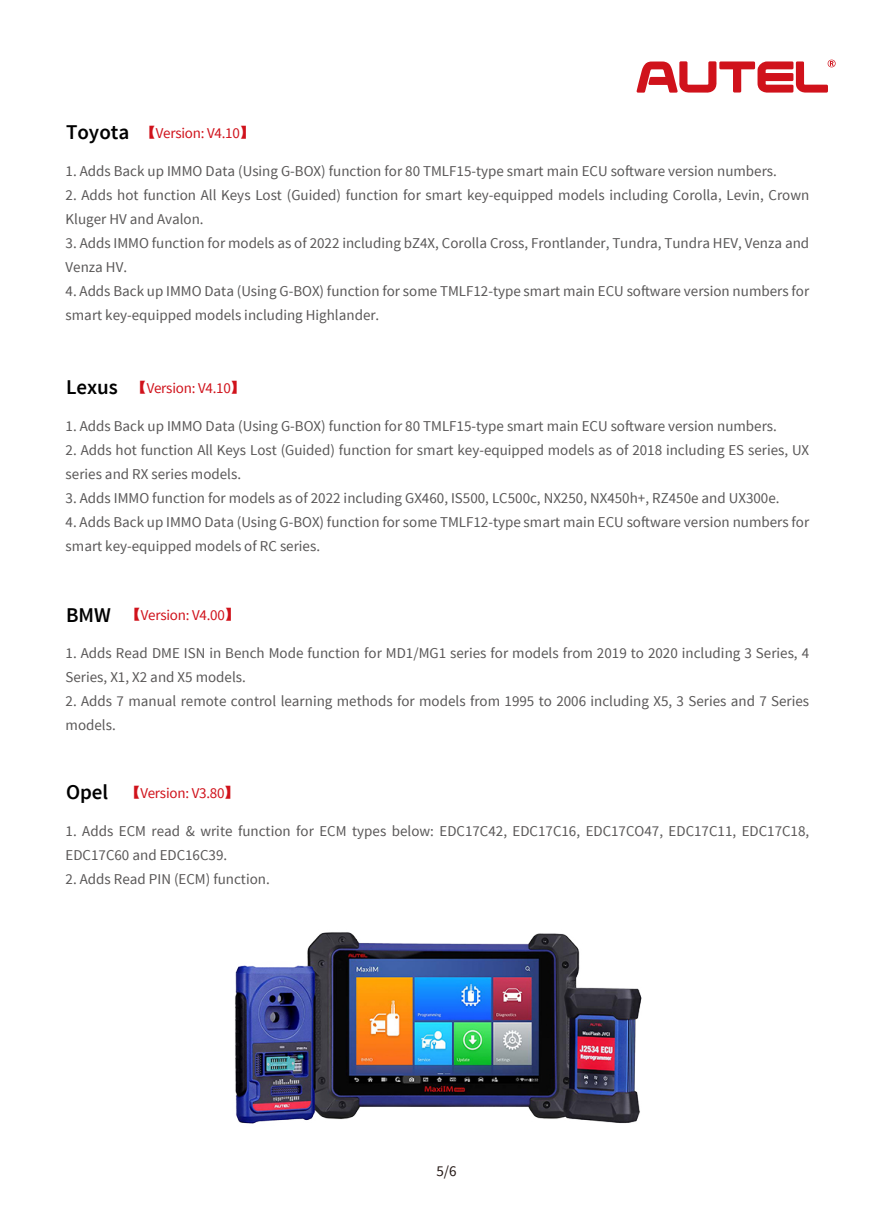
<style>
.page{position:relative;width:893px;height:1212px;background:#fff}
.page>*{position:absolute;margin:0;border:0;box-sizing:border-box;transform-origin:0 0}
.t1{font:15px/24px "Source Sans Pro";color:#595757}
.t2{font:15px "Source Sans Pro";letter-spacing:-.015em;color:#d0121b}
.t3{font:15px "Source Sans Pro";color:#221613}
.s1{font-weight:600;font-size:21px;color:#000}
.s2{font-family:"Adobe Song Std";font-weight:300}
</style>
<div class="page">
<svg style="left:636px;top:60px;width:200px;height:33px"></svg>
<img style="left:235px;top:932px;width:407px;height:192px">
<p class="t2" style="left:66px;top:124px;width:190px"><span class="s1">Toyota</span> <span class="s2">【</span>Version: V4.10<span class="s2">】</span></p>
<p class="t1" style="left:66px;top:159px;width:713px">1. Adds Back up IMMO Data (Using G-BOX) function for 80 TMLF15-type smart main ECU software version numbers.</p>
<p class="t1" style="left:66px;top:183px;width:745px">2. Adds hot function All Keys Lost (Guided) function for smart key-equipped models including Corolla, Levin, Crown<br>Kluger HV and Avalon.</p>
<p class="t1" style="left:66px;top:231px;width:745px">3. Adds IMMO function for models as of 2022 including bZ4X, Corolla Cross, Frontlander, Tundra, Tundra HEV, Venza and<br>Venza HV.</p>
<p class="t1" style="left:66px;top:279px;width:745px">4. Adds Back up IMMO Data (Using G-BOX) function for some TMLF12-type smart main ECU software version numbers for smart key-equipped models including Highlander.</p>
<p class="t2" style="left:66px;top:378px;width:181px"><span class="s1">Lexus</span> <span class="s2">【</span>Version: V4.10<span class="s2">】</span></p>
<p class="t1" style="left:66px;top:414px;width:713px">1. Adds Back up IMMO Data (Using G-BOX) function for 80 TMLF15-type smart main ECU software version numbers.</p>
<p class="t1" style="left:66px;top:438px;width:745px">2. Adds hot function All Keys Lost (Guided) function for smart key-equipped models as of 2018 including ES series, UX series and RX series models.</p>
<p class="t1" style="left:66px;top:486px;width:715px">3. Adds IMMO function for models as of 2022 including GX460, IS500, LC500c, NX250, NX450h+, RZ450e and UX300e.</p>
<p class="t1" style="left:66px;top:510px;width:745px">4. Adds Back up IMMO Data (Using G-BOX) function for some TMLF12-type smart main ECU software version numbers for smart key-equipped models of RC series.</p>
<p class="t2" style="left:66px;top:606px;width:175px"><span class="s1">BMW</span> <span class="s2">【</span>Version: V4.00<span class="s2">】</span></p>
<p class="t1" style="left:66px;top:641px;width:745px">1. Adds Read DME ISN in Bench Mode function for MD1/MG1 series for models from 2019 to 2020 including 3 Series, 4<br>Series, X1, X2 and X5 models.</p>
<p class="t1" style="left:66px;top:689px;width:745px">2. Adds 7 manual remote control learning methods for models from 1995 to 2006 including X5, 3 Series and 7 Series models.</p>
<p class="t2" style="left:66px;top:783px;width:175px"><span class="s1">Opel</span> <span class="s2">【</span>Version: V3.80<span class="s2">】</span></p>
<p class="t1" style="left:66px;top:819px;width:745px">1. Adds ECM read &amp; write function for ECM types below: EDC17C42, EDC17C16, EDC17CO47, EDC17C11, EDC17C18,<br>EDC17C60 and EDC16C39.</p>
<p class="t1" style="left:66px;top:867px;width:206px">2. Adds Read PIN (ECM) function.</p>
<p class="t3" style="left:436px;top:1162px;width:22px">5/6</p>
</div>
